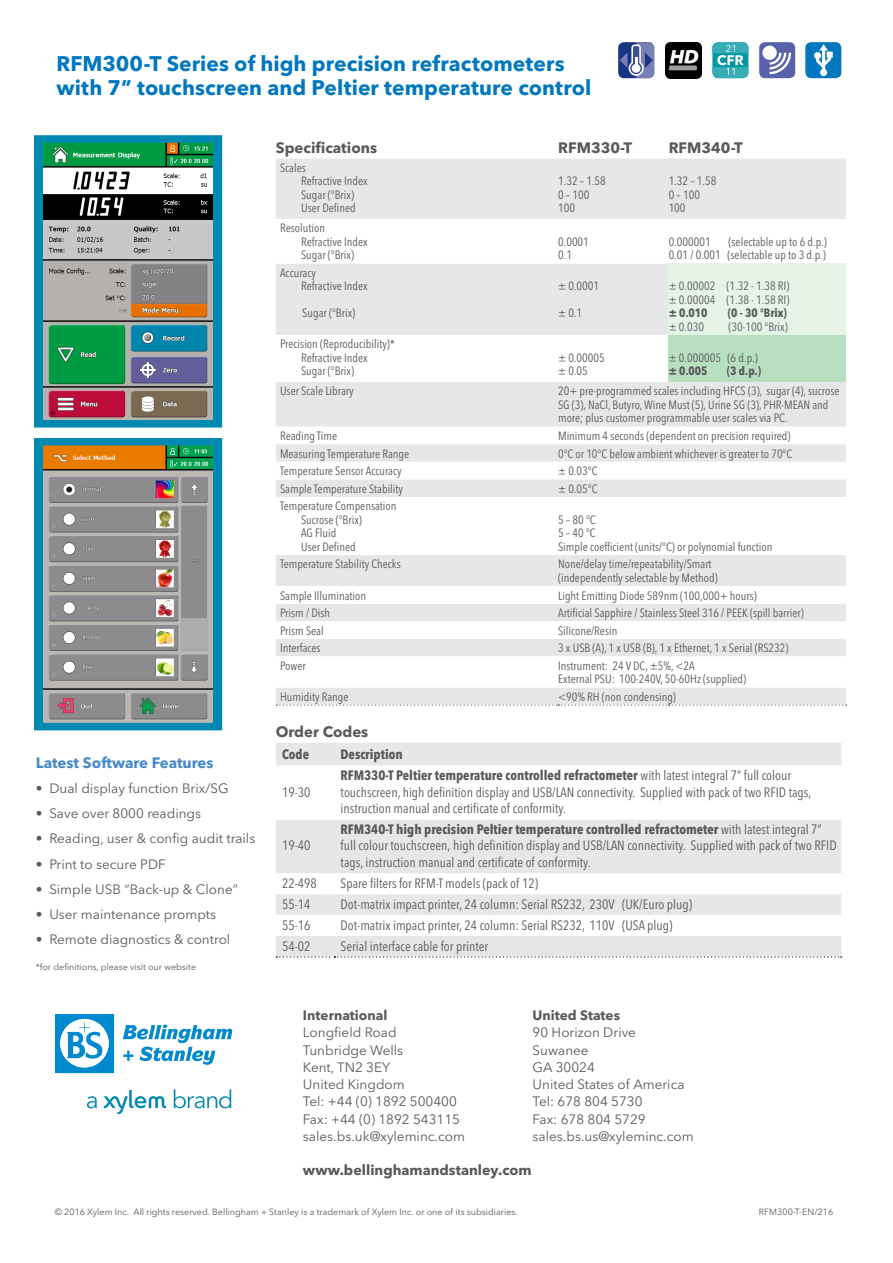
<style>
.page{position:relative;width:893px;height:1263px;background:#fff}
.page>*{position:absolute;margin:0;border:0;box-sizing:border-box;transform-origin:0 0}
.t1{font:700 21px/24px "Avenir Next LT Pro";letter-spacing:.005em;color:#0077be}
.t2{font:700 15px "Avenir Next LT Pro";color:#58595b}
.t3{font:700 15px "Avenir Next LT Pro";color:#4789c8}
.t4{font:700 14.25px "Avenir Next LT Pro";color:#58595b}
.t5{font:condensed 13.5px/16.5px "Avenir Next LT Pro";color:#58595b}
.t6{font:13.5px/17.2px "Avenir Next LT Pro";color:#58595b}
.t7{font:700 13.5px "Avenir Next LT Pro";color:#58595b}
.t8{font:700 condensed 13.5px "Avenir Next LT Pro";color:#58595b}
.t9{font:condensed 12px/13.5px "Avenir Next LT Pro";color:#58595b}
.t10{font:700 condensed 12px "Avenir Next LT Pro";color:#58595b}
.t11{font:9px "Avenir Next LT Pro";color:#58595b}
.s1{font-weight:700}
</style>
<div class="page">
<div style="left:276px;top:159px;width:570px;height:545px;background:#e6e7e8"></div>
<svg style="left:276px;top:219px;width:570px;height:468px"></svg>
<div style="left:669px;top:264px;width:177px;height:71px;background:#e6f3e7"></div>
<div style="left:669px;top:335px;width:177px;height:47px;background:#b9dfc1"></div>
<svg style="left:276px;top:704px;width:571px;height:2px"></svg>
<div style="left:276px;top:743px;width:565px;height:23px;background:#e6e7e8"></div>
<svg style="left:276px;top:820px;width:565px;height:95px;fill:#e6e7e8"></svg>
<div style="left:276px;top:936px;width:566px;height:21px;background:#e6e6e6"></div>
<svg style="left:55px;top:1014px;width:59px;height:59px"></svg>
<svg style="left:122px;top:1024px;width:110px;height:41px"></svg>
<svg style="left:87px;top:1096px;width:10px;height:12px"></svg>
<svg style="left:174px;top:1089px;width:57px;height:19px"></svg>
<svg style="left:104px;top:1090px;width:62px;height:24px"></svg>
<div style="left:618px;top:42px;width:36px;height:36px;background:#163683;border-radius:6px"></div>
<svg style="left:620px;top:42px;width:34px;height:36px"></svg>
<div style="left:759px;top:42px;width:36px;height:36px;background:#5862aa;border-radius:6px"></div>
<div style="left:762px;top:46px;width:15px;height:14px;background:#fff;border-radius:50%"></div>
<svg style="left:770px;top:53px;width:21px;height:21px"></svg>
<svg style="left:712px;top:42px;width:36px;height:36px"></svg>
<img style="left:665px;top:42px;width:36px;height:36px">
<div style="left:805px;top:42px;width:36px;height:36px;background:#0077be;border-radius:6px"></div>
<svg style="left:814px;top:44px;width:19px;height:32px"></svg>
<img style="left:44px;top:144px;width:168px;height:275px">
<div style="left:34px;top:135px;width:188px;height:293px;border:8px solid #008ab1"></div>
<img style="left:44px;top:447px;width:168px;height:274px">
<div style="left:34px;top:438px;width:188px;height:292px;border:8px solid #008ab1"></div>
<h1 class="t1" style="left:56px;top:52px;width:536px">RFM300-T Series of high precision refractometers with 7” touchscreen and Peltier temperature control</h1>
<p class="t2" style="left:276px;top:138px;width:103px">Specifications</p>
<p class="t2" style="left:558px;top:138px;width:76px">RFM330-T</p>
<p class="t2" style="left:669px;top:138px;width:76px">RFM340-T</p>
<p class="t9" style="left:301px;top:161px;width:68px;text-indent:-21px">Scales<br>Refractive Index<br>Sugar (°Brix)<br>User Defined</p>
<p class="t9" style="left:558px;top:174px;width:49px">1.32 – 1.58<br>0 – 100<br>100</p>
<p class="t9" style="left:669px;top:174px;width:49px">1.32 – 1.58<br>0 – 100<br>100</p>
<p class="t9" style="left:301px;top:221px;width:68px;text-indent:-21px">Resolution<br>Refractive Index<br>Sugar (°Brix)</p>
<p class="t9" style="left:301px;top:266px;width:68px;text-indent:-21px">Accuracy<br>Refractive Index</p>
<p class="t9" style="left:302px;top:306px;width:54px">Sugar (°Brix)</p>
<p class="t9" style="left:301px;top:337px;width:95px;text-indent:-21px">Precision (Reproducibility)*<br>Refractive Index<br>Sugar (°Brix)</p>
<p class="t9" style="left:669px;top:235px;width:160px;text-align:right">(selectable up to 6 d.p.)<br>0.01 / 0.001 (selectable up to 3 d.p.)</p>
<p class="t9" style="left:558px;top:235px;width:32px">0.0001<br>0.1</p>
<p class="t9" style="left:669px;top:235px;width:44px">0.000001</p>
<p class="t9" style="left:558px;top:279px;width:43px">± 0.0001</p>
<p class="t9" style="left:558px;top:306px;width:26px">± 0.1</p>
<p class="t9" style="left:669px;top:279px;width:122px">± 0.00002 (1.32 - 1.38 RI) ± 0.00004 (1.38 - 1.58 RI)</p>
<p class="t10" style="left:669px;top:306px;width:40px">± 0.010</p>
<p class="t10" style="left:728px;top:306px;width:61px">(0 - 30 °Brix)</p>
<p class="t9" style="left:669px;top:320px;width:37px">± 0.030</p>
<p class="t9" style="left:728px;top:320px;width:61px">(30-100 °Brix)</p>
<p class="t9" style="left:558px;top:351px;width:48px">± 0.00005 ± 0.05</p>
<p class="t9" style="left:669px;top:351px;width:91px">± 0.000005 (6 d.p.)</p>
<p class="t10" style="left:669px;top:364px;width:40px">± 0.005</p>
<p class="t10" style="left:727px;top:364px;width:36px">(3 d.p.)</p>
<p class="t3" style="left:36px;top:753px;width:179px">Latest Software Features</p>
<p class="t6" style="left:36px;top:779px;width:194px">• Dual display function Brix/SG</p>
<p class="t6" style="left:36px;top:805px;width:167px">• Save over 8000 readings</p>
<p class="t6" style="left:36px;top:830px;width:221px">• Reading, user &amp; config audit trails</p>
<p class="t6" style="left:36px;top:855px;width:131px">• Print to secure PDF</p>
<p class="t6" style="left:36px;top:880px;width:204px">• Simple USB “Back-up &amp; Clone”</p>
<p class="t6" style="left:36px;top:906px;width:182px">• User maintenance prompts</p>
<p class="t6" style="left:36px;top:931px;width:196px">• Remote diagnostics &amp; control</p>
<p class="t11" style="left:36px;top:961px;width:162px">*for definitions, please visit our website</p>
<p class="t9" style="left:280px;top:384px;width:75px">User Scale Library</p>
<p class="t9" style="left:558px;top:384px;width:283px">20+ pre-programmed scales including HFCS (3), sugar (4), sucrose<br>SG (3), NaCl, Butyro, Wine Must (5), Urine SG (3), PHR-MEAN and more; plus customer programmable user scales via PC.</p>
<p class="t9" style="left:280px;top:429px;width:59px">Reading Time</p>
<p class="t9" style="left:558px;top:429px;width:234px">Minimum 4 seconds (dependent on precision required)</p>
<p class="t9" style="left:280px;top:447px;width:131px">Measuring Temperature Range</p>
<p class="t9" style="left:558px;top:447px;width:236px">0°C or 10°C below ambient whichever is greater to 70°C</p>
<p class="t9" style="left:280px;top:464px;width:123px">Temperature Sensor Accuracy</p>
<p class="t9" style="left:558px;top:464px;width:41px">± 0.03°C</p>
<p class="t9" style="left:280px;top:482px;width:125px">Sample Temperature Stability</p>
<p class="t9" style="left:558px;top:482px;width:41px">± 0.05°C</p>
<p class="t9" style="left:301px;top:499px;width:97px;text-indent:-21px">Temperature Compensation<br>Sucrose (°Brix)<br>AG Fluid<br>User Defined</p>
<p class="t9" style="left:558px;top:513px;width:216px">5 – 80 °C<br>5 – 40 °C<br>Simple coefficient (units/°C) or polynomial function</p>
<p class="t9" style="left:280px;top:557px;width:122px">Temperature Stability Checks</p>
<p class="t9" style="left:558px;top:557px;width:161px">None/delay time/repeatability/Smart (independently selectable by Method)</p>
<p class="t9" style="left:280px;top:588px;width:88px">Sample Illumination</p>
<p class="t9" style="left:558px;top:588px;width:200px">Light Emitting Diode 589nm (100,000+ hours)</p>
<p class="t9" style="left:280px;top:606px;width:52px">Prism / Dish</p>
<p class="t9" style="left:558px;top:606px;width:247px">Artificial Sapphire / Stainless Steel 316 / PEEK (spill barrier)</p>
<p class="t9" style="left:280px;top:624px;width:45px">Prism Seal</p>
<p class="t9" style="left:558px;top:624px;width:61px">Silicone/Resin</p>
<p class="t9" style="left:280px;top:641px;width:42px">Interfaces</p>
<p class="t9" style="left:558px;top:641px;width:232px">3 x USB (A), 1 x USB (B), 1 x Ethernet, 1 x Serial (RS232)</p>
<p class="t9" style="left:280px;top:659px;width:27px">Power</p>
<p class="t9" style="left:558px;top:659px;width:189px">Instrument: 24 V DC, ±5%, &lt;2A<br>External PSU: 100-240V, 50-60Hz (supplied)</p>
<p class="t9" style="left:280px;top:690px;width:70px">Humidity Range</p>
<p class="t9" style="left:558px;top:690px;width:119px">&lt;90% RH (non condensing)</p>
<p class="t2" style="left:276px;top:722px;width:94px">Order Codes</p>
<p class="t8" style="left:282px;top:746px;width:28px">Code</p>
<p class="t8" style="left:341px;top:746px;width:64px">Description</p>
<p class="t5" style="left:282px;top:784px;width:30px">19-30</p>
<p class="t5" style="left:341px;top:767px;width:472px"><span class="s1">RFM330-T Peltier temperature controlled refractometer</span> with latest integral 7” full colour touchscreen, high definition display and USB/LAN connectivity. Supplied with pack of two RFID tags, instruction manual and certificate of conformity.</p>
<p class="t5" style="left:282px;top:837px;width:30px">19-40</p>
<p class="t5" style="left:341px;top:821px;width:497px"><span class="s1">RFM340-T high precision Peltier temperature controlled refractometer</span> with latest integral 7” full colour touchscreen, high definition display and USB/LAN connectivity. Supplied with pack of two RFID tags, instruction manual and certificate of conformity.</p>
<p class="t5" style="left:282px;top:875px;width:36px">22-498</p>
<p class="t5" style="left:341px;top:875px;width:199px">Spare filters for RFM-T models (pack of 12)</p>
<p class="t5" style="left:282px;top:896px;width:30px">55-14</p>
<p class="t5" style="left:341px;top:896px;width:353px">Dot-matrix impact printer, 24 column: Serial RS232, 230V (UK/Euro plug)</p>
<p class="t5" style="left:282px;top:916px;width:30px">55-16</p>
<p class="t5" style="left:341px;top:916px;width:333px">Dot-matrix impact printer, 24 column: Serial RS232, 110V (USA plug)</p>
<p class="t5" style="left:282px;top:937px;width:30px">54-02</p>
<p class="t5" style="left:341px;top:937px;width:149px">Serial interface cable for printer</p>
<p class="t7" style="left:303px;top:1007px;width:86px">International</p>
<p class="t6" style="left:303px;top:1024px;width:164px">Longfield Road<br>Tunbridge Wells<br>Kent, TN2 3EY<br>United Kingdom<br>Tel: +44 (0) 1892 500400<br>Fax: +44 (0) 1892 543115 sales.bs.uk@xyleminc.com</p>
<p class="t4" style="left:303px;top:1161px;width:230px">www.bellinghamandstanley.com</p>
<p class="t7" style="left:533px;top:1007px;width:89px">United States</p>
<p class="t6" style="left:533px;top:1024px;width:163px">90 Horizon Drive<br>Suwanee<br>GA 30024<br>United States of America<br>Tel: 678 804 5730<br>Fax: 678 804 5729 sales.bs.us@xyleminc.com</p>
<p class="t11" style="left:55px;top:1206px;width:465px">© 2016 Xylem Inc. All rights reserved. Bellingham + Stanley is a trademark of Xylem Inc. or one of its subsidiaries.</p>
<p class="t11" style="left:759px;top:1206px;width:76px">RFM300-T-EN/216</p>
</div>
